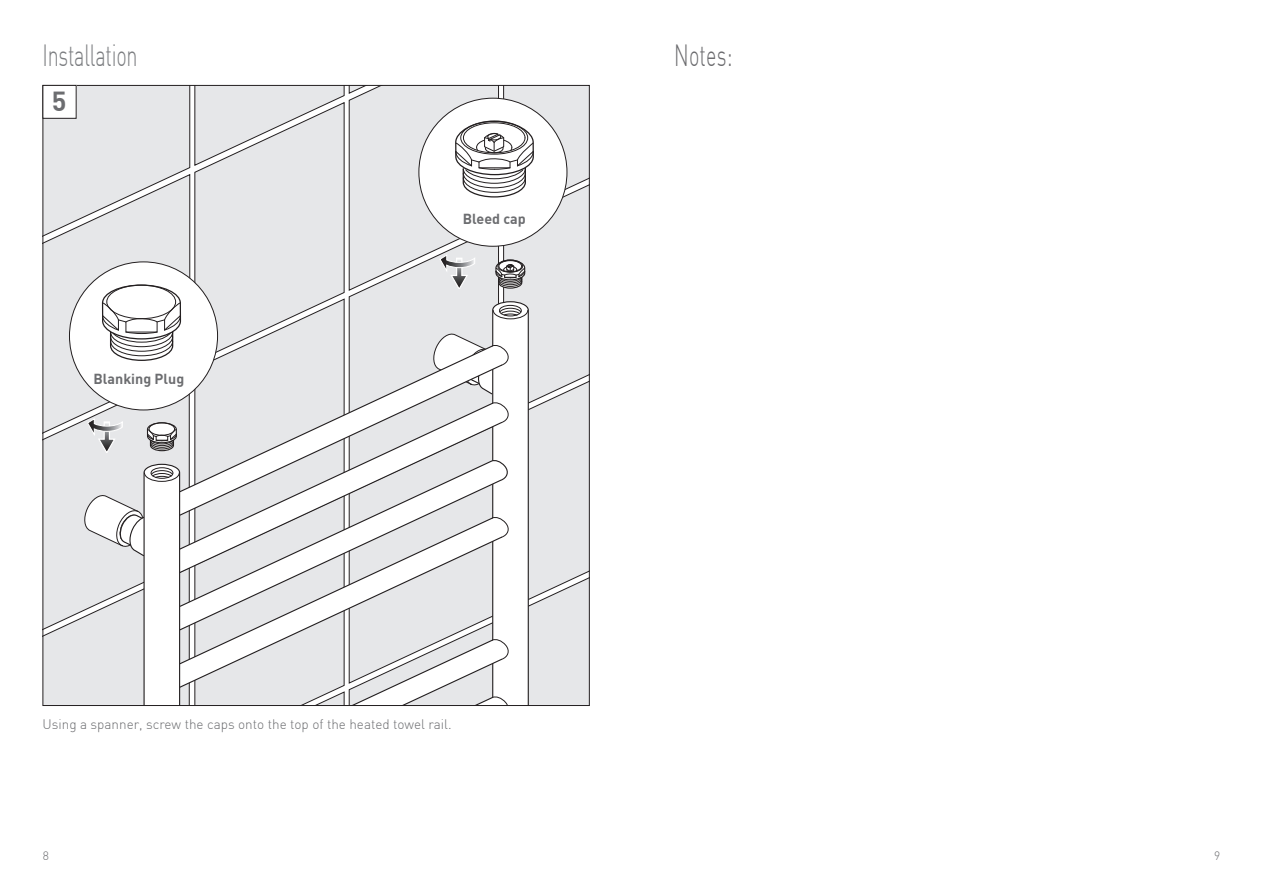
<style>
.page{position:relative;width:1263px;height:893px;background:#fff}
.page>*{position:absolute;margin:0;border:0;box-sizing:border-box;transform-origin:0 0}
.t1{font:300 30px "DIN";letter-spacing:-.01em;color:#7a7c7f;scale:.66 1}
.t2{font:300 30px "DIN";letter-spacing:.01em;color:#69696c;scale:.66 1}
.t3{font:700 27px "DIN";color:#6c6d70}
.t4{font:700 14.25px "DIN";color:#6c6d70}
.t5{font:300 13.5px "DIN";color:#6c6d70}
.t6{font:300 12px "DIN";color:#6c6d70}
</style>
<div class="page">
<svg style="left:43px;top:85px;width:546px;height:620px"></svg>
<p class="t1" style="left:43px;top:37px;width:146px">Installation</p>
<p class="t3" style="left:52px;top:84px;width:16px">5</p>
<p class="t4" style="left:94px;top:369px;width:92px">Blanking Plug</p>
<p class="t4" style="left:463px;top:210px;width:64px">Bleed cap</p>
<p class="t5" style="left:43px;top:716px;width:411px">Using a spanner, screw the caps onto the top of the heated towel rail.</p>
<p class="t2" style="left:674px;top:37px;width:90px">Notes:</p>
<p class="t6" style="left:43px;top:848px;width:8px">8</p>
<p class="t6" style="left:1214px;top:848px;width:8px">9</p>
</div>
